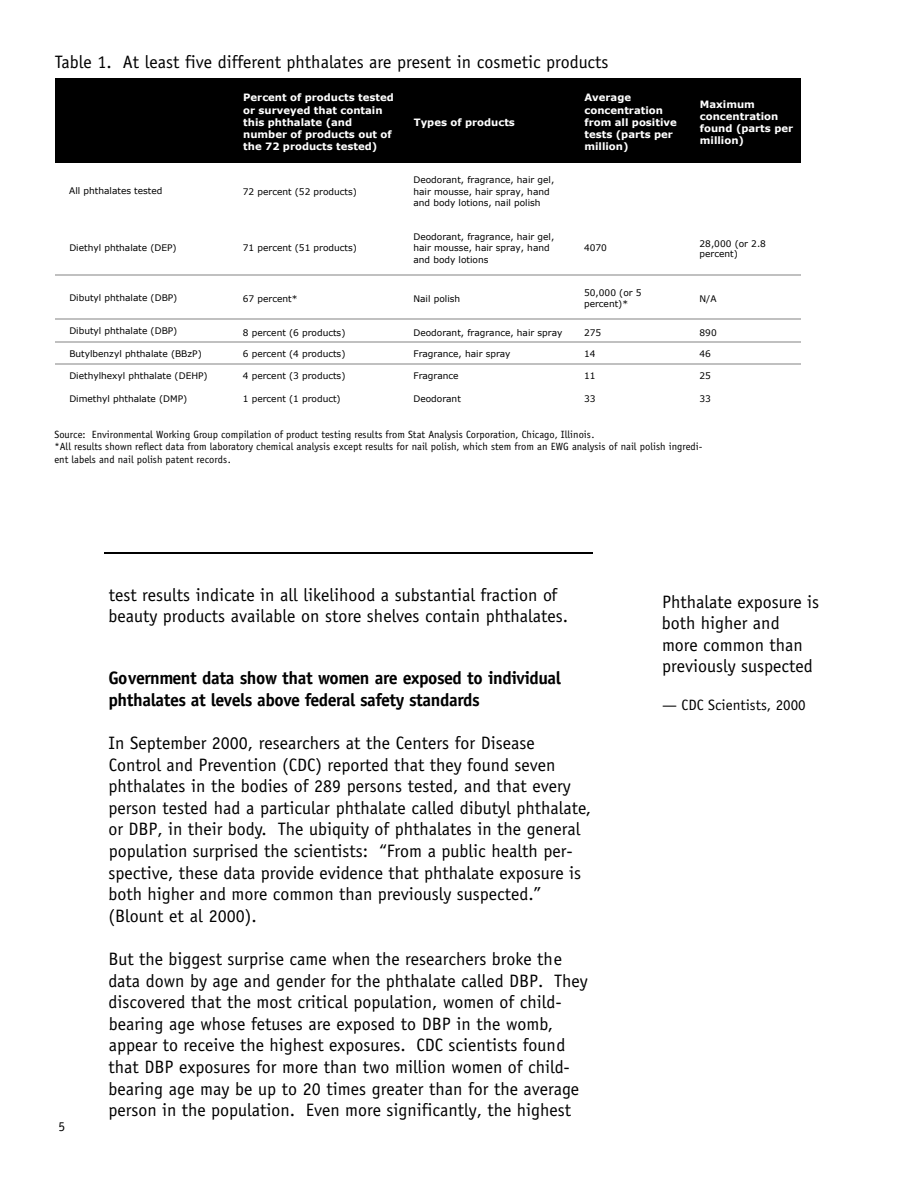
<style>
.page{position:relative;width:918px;height:1188px;background:#fff}
.page>*{position:absolute;margin:0;border:0;box-sizing:border-box;transform-origin:0 0}
.t1{font:18px/21.6px "Officina Sans";color:#000}
.t2{font:700 18px/21.8px "Officina Sans";color:#000}
.t3{font:15px "Officina Sans";color:#000}
.t4{font:13.5px "Officina Sans";color:#000}
.t5{font:10.5px/12.6px "Officina Sans";color:#000}
.t6{font:700 10.05px/12px "Verdana";color:#fff}
.t7{font:9px/10.5px "Verdana";color:#000}
</style>
<div class="page">
<div style="left:55px;top:79px;width:746px;height:84px;background:#000"></div>
<hr style="left:55px;top:274px;width:746px;height:2px;background:#c0c0c0">
<hr style="left:55px;top:318px;width:746px;height:2px;background:#c0c0c0">
<hr style="left:55px;top:341px;width:746px;height:1px;background:#c0c0c0">
<hr style="left:55px;top:364px;width:746px;height:1px;background:#c0c0c0">
<hr style="left:104px;top:552px;width:489px;height:2px;background:#000">
<p class="t1" style="left:55px;top:52px;width:555px">Table 1. At least five different phthalates are present in cosmetic products</p>
<p class="t6" style="left:243px;top:90px;width:152px;line-height:13.5px">Percent of products tested or surveyed that contain</p>
<p class="t6" style="left:243px;top:116px;width:150px">this phthalate (and number of products out of the 72 products tested)</p>
<p class="t6" style="left:414px;top:116px;width:103px">Types of products</p>
<p class="t7" style="left:69px;top:185px;width:95px">All phthalates tested</p>
<p class="t7" style="left:243px;top:186px;width:116px">72 percent (52 products)</p>
<p class="t7" style="left:413px;top:174px;width:142px;line-height:12px">Deodorant, fragrance, hair gel, hair mousse, hair spray, hand</p>
<p class="t7" style="left:413px;top:197px;width:129px">and body lotions, nail polish</p>
<p class="t6" style="left:584px;top:90px;width:80px;line-height:13.5px">Average concentration</p>
<p class="t6" style="left:584px;top:116px;width:94px">from all positive tests (parts per million)</p>
<p class="t6" style="left:700px;top:98px;width:95px">Maximum concentration found (parts per million)</p>
<p class="t7" style="left:69px;top:242px;width:109px">Diethyl phthalate (DEP)</p>
<p class="t7" style="left:243px;top:242px;width:116px">71 percent (51 products)</p>
<p class="t7" style="left:413px;top:231px;width:142px">Deodorant, fragrance, hair gel, hair mousse, hair spray, hand</p>
<p class="t7" style="left:413px;top:254px;width:76px">and body lotions</p>
<p class="t7" style="left:584px;top:242px;width:24px">4070</p>
<p class="t7" style="left:700px;top:238px;width:68px">28,000 (or 2.8 percent)</p>
<p class="t7" style="left:69px;top:292px;width:110px">Dibutyl phthalate (DBP)</p>
<p class="t7" style="left:243px;top:293px;width:56px">67 percent*</p>
<p class="t7" style="left:413px;top:293px;width:48px">Nail polish</p>
<p class="t7" style="left:584px;top:287px;width:59px">50,000 (or 5 percent)*</p>
<p class="t7" style="left:700px;top:293px;width:19px">N/A</p>
<p class="t7" style="left:69px;top:325px;width:110px">Dibutyl phthalate (DBP)</p>
<p class="t7" style="left:243px;top:327px;width:104px">8 percent (6 products)</p>
<p class="t7" style="left:413px;top:327px;width:151px">Deodorant, fragrance, hair spray</p>
<p class="t7" style="left:584px;top:327px;width:19px">275</p>
<p class="t7" style="left:700px;top:327px;width:19px">890</p>
<p class="t7" style="left:69px;top:348px;width:134px">Butylbenzyl phthalate (BBzP)</p>
<p class="t7" style="left:243px;top:348px;width:104px">6 percent (4 products)</p>
<p class="t7" style="left:413px;top:348px;width:99px">Fragrance, hair spray</p>
<p class="t7" style="left:584px;top:348px;width:13px">14</p>
<p class="t7" style="left:700px;top:348px;width:13px">46</p>
<p class="t7" style="left:69px;top:370px;width:140px">Diethylhexyl phthalate (DEHP)</p>
<p class="t7" style="left:243px;top:370px;width:104px">4 percent (3 products)</p>
<p class="t7" style="left:413px;top:370px;width:47px">Fragrance</p>
<p class="t7" style="left:584px;top:370px;width:13px">11</p>
<p class="t7" style="left:700px;top:370px;width:13px">25</p>
<p class="t7" style="left:69px;top:393px;width:120px">Dimethyl phthalate (DMP)</p>
<p class="t7" style="left:243px;top:393px;width:99px">1 percent (1 product)</p>
<p class="t7" style="left:413px;top:393px;width:49px">Deodorant</p>
<p class="t7" style="left:584px;top:393px;width:13px">33</p>
<p class="t7" style="left:700px;top:393px;width:13px">33</p>
<p class="t5" style="left:54px;top:429px;width:650px">Source: Environmental Working Group compilation of product testing results from Stat Analysis Corporation, Chicago, Illinois.<br>*All results shown reflect data from laboratory chemical analysis except results for nail polish, which stem from an EWG analysis of nail polish ingredi&shy;ent labels and nail polish patent records.</p>
<p class="t4" style="left:58px;top:1121px;width:8px">5</p>
<p class="t1" style="left:108px;top:585px;width:461px">test results indicate in all likelihood a substantial fraction of beauty products available on store shelves contain phthalates.</p>
<p class="t2" style="left:108px;top:669px;width:454px">Government data show that women are exposed to individual phthalates at levels above federal safety standards</p>
<p class="t1" style="left:108px;top:733px;width:484px">In September 2000, researchers at the Centers for Disease Control and Prevention (CDC) reported that they found seven phthalates in the bodies of 289 persons tested, and that every person tested had a particular phthalate called dibutyl phthalate, or DBP, in their body. The ubiquity of phthalates in the general population surprised the scientists: “From a public health per&shy;spective, these data provide evidence that phthalate exposure is both higher and more common than previously suspected.” (Blount et al 2000).</p>
<p class="t1" style="left:108px;top:949px;width:481px">But the biggest surprise came when the researchers broke the data down by age and gender for the phthalate called DBP. They discovered that the most critical population, women of child&shy;bearing age whose fetuses are exposed to DBP in the womb, appear to receive the highest exposures. CDC scientists found that DBP exposures for more than two million women of child&shy;bearing age may be up to 20 times greater than for the average person in the population. Even more significantly, the highest</p>
<p class="t1" style="left:662px;top:592px;width:159px">Phthalate exposure is both higher and more common than previously suspected</p>
<p class="t3" style="left:662px;top:699px;width:145px">— CDC Scientists, 2000</p>
</div>
